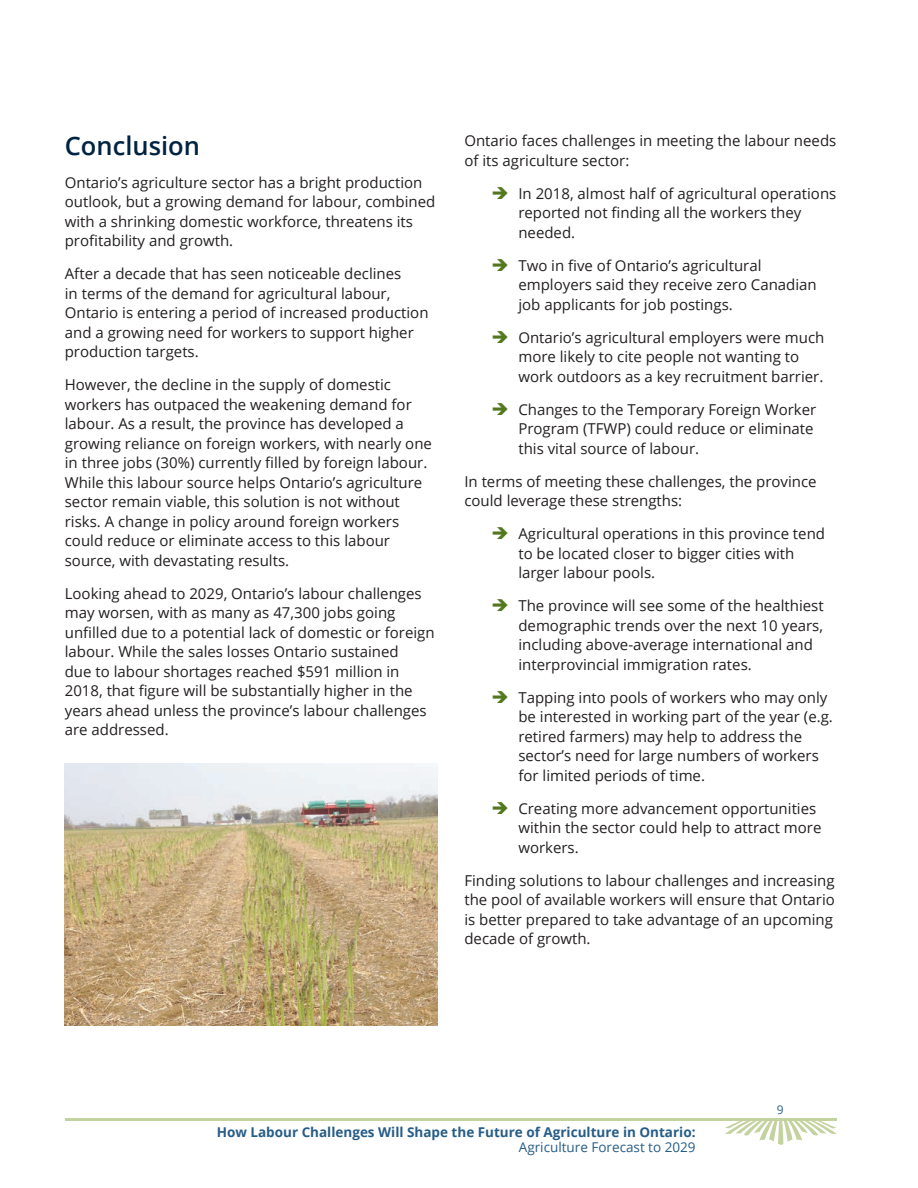
<style>
.page{position:relative;width:918px;height:1188px;background:#fff}
.page>*{position:absolute;margin:0;border:0;box-sizing:border-box;transform-origin:0 0}
.t1{font:600 25.5px "Open Sans";color:#002343}
.t2{font:15px/19.5px "Open Sans";color:#231f20}
.t3{font:700 13.5px "Open Sans";color:#265d87}
.t4{font:13.5px "Open Sans";color:#265d87}
.t5{font:12px "Open Sans";color:#265d87}
</style>
<div class="page">
<svg style="left:725px;top:1121px;width:112px;height:24px"></svg>
<hr style="left:65px;top:1118px;width:772px;height:3px;background:#c3d3a0">
<img style="left:65px;top:764px;width:372px;height:262px">
<h1 class="t1" style="left:65px;top:128px;width:137px">Conclusion</h1>
<p class="t2" style="left:65px;top:172px;width:372px">Ontario’s agriculture sector has a bright production outlook, but a growing demand for labour, combined with a shrinking domestic workforce, threatens its profitability and growth.</p>
<p class="t2" style="left:65px;top:263px;width:365px">After a decade that has seen noticeable declines<br>in terms of the demand for agricultural labour, Ontario is entering a period of increased production and a growing need for workers to support higher production targets.</p>
<p class="t2" style="left:65px;top:374px;width:369px">However, the decline in the supply of domestic workers has outpaced the weakening demand for labour. As a result, the province has developed a growing reliance on foreign workers, with nearly one in three jobs (30%) currently filled by foreign labour.<br>While this labour source helps Ontario’s agriculture sector remain viable, this solution is not without risks. A change in policy around foreign workers could reduce or eliminate access to this labour source, with devastating results.</p>
<p class="t2" style="left:65px;top:583px;width:371px">Looking ahead to 2029, Ontario’s labour challenges may worsen, with as many as 47,300 jobs going unfilled due to a potential lack of domestic or foreign labour. While the sales losses Ontario sustained<br>due to labour shortages reached $591 million in 2018, that figure will be substantially higher in the years ahead unless the province’s labour challenges are addressed.</p>
<p class="t2" style="left:464px;top:131px;width:373px">Ontario faces challenges in meeting the labour needs of its agriculture sector:</p>
<p class="t2" style="left:518px;top:183px;width:319px">In 2018, almost half of agricultural operations reported not finding all the workers they needed.</p>
<p class="t2" style="left:518px;top:255px;width:300px">Two in five of Ontario’s agricultural employers said they receive zero Canadian job applicants for job postings.</p>
<p class="t2" style="left:518px;top:327px;width:307px">Ontario’s agricultural employers were much more likely to cite people not wanting to work outdoors as a key recruitment barrier.</p>
<p class="t2" style="left:518px;top:399px;width:299px">Changes to the Temporary Foreign Worker<br>Program (TFWP) could reduce or eliminate this vital source of labour.</p>
<p class="t2" style="left:464px;top:471px;width:354px">In terms of meeting these challenges, the province could leverage these strengths:</p>
<p class="t2" style="left:518px;top:524px;width:308px">Agricultural operations in this province tend to be located closer to bigger cities with larger labour pools.</p>
<p class="t2" style="left:518px;top:596px;width:307px">The province will see some of the healthiest demographic trends over the next 10 years, including above-average international and interprovincial immigration rates.</p>
<p class="t2" style="left:518px;top:687px;width:316px">Tapping into pools of workers who may only be interested in working part of the year (e.g. retired farmers) may help to address the sector’s need for large numbers of workers for limited periods of time.</p>
<p class="t2" style="left:518px;top:798px;width:305px">Creating more advancement opportunities within the sector could help to attract more workers.</p>
<p class="t2" style="left:464px;top:870px;width:372px">Finding solutions to labour challenges and increasing the pool of available workers will ensure that Ontario is better prepared to take advantage of an upcoming decade of growth.</p>
<p class="t5" style="left:777px;top:1102px;width:8px">9</p>
<p class="t3" style="left:217px;top:1123px;width:480px">How Labour Challenges Will Shape the Future of Agriculture in Ontario:</p>
<p class="t4" style="left:519px;top:1138px;width:178px">Agriculture Forecast to 2029</p>
</div>
